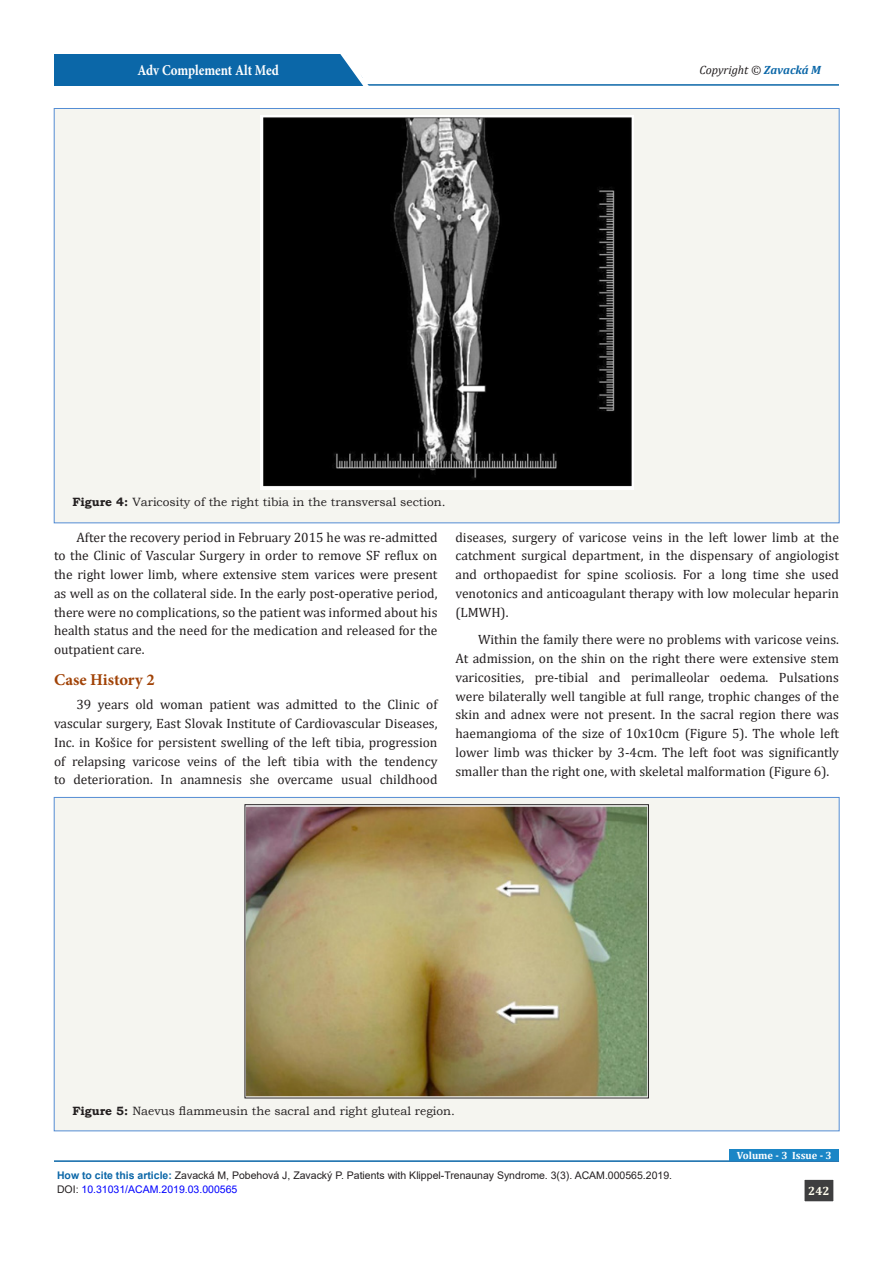
<style>
.page{position:relative;width:893px;height:1263px;background:#fff}
.page>*{position:absolute;margin:0;border:0;box-sizing:border-box;transform-origin:0 0}
.t1{font:700 16.5px "Minion Pro";color:#a14307}
.t2{font:700 15px "Minion Pro";letter-spacing:-.005em;color:#fff;scale:.86 1}
.t3{font:13.5px/18.8px "Cambria";color:#231f20;text-align:justify}
.t4{font:12px "Bookman Old Style";color:#231f20}
.t5{font:italic 12px "Cambria";color:#231f20}
.t6{font:700 12px "Cambria";color:#fffdee}
.t7{font:10.5px "Arial";color:#231f20}
.t8{font:10.5px "Arial";color:#00f}
.t9{font:700 10.5px "Cambria";color:#fff}
.s1{font-weight:700;color:#0b67a8}
.s2{font-weight:700}
.s3{color:#231f20}
</style>
<div class="page">
<hr style="left:54px;top:1160px;width:785px;height:2px;background:#0b67a8">
<div style="left:804px;top:1179px;width:30px;height:23px;background:#3e3e3f"></div>
<div style="left:804px;top:1179px;width:30px;height:23px;border:1px solid #fff"></div>
<hr style="left:206px;top:84px;width:633px;height:2px;background:#0b67a8">
<div style="left:54px;top:54px;width:308px;height:32px;background:#0b67a8"></div>
<svg style="left:340px;top:54px;width:34px;height:32px"></svg>
<div style="left:730px;top:1149px;width:109px;height:12px;background:#1b86c6"></div>
<div style="left:54px;top:108px;width:785px;height:415px;background:#f5f5f0"></div>
<img style="left:260px;top:116px;width:373px;height:374px">
<div style="left:54px;top:797px;width:785px;height:334px;background:#f5f5f0"></div>
<img style="left:247px;top:806px;width:400px;height:290px">
<div style="left:245px;top:804px;width:404px;height:294px;border:1px solid #231f20"></div>
<p class="t2" style="left:137px;top:60px;width:166px">Adv Complement Alt Med</p>
<p class="t5" style="left:699px;top:61px;width:123px">Copyright © <span class="s1">Zavacká M</span></p>
<p class="t4" style="left:72px;top:494px;width:375px"><span class="s2">Figure 4:</span> Varicosity of the right tibia in the transversal section.</p>
<p class="t3" style="left:54px;top:527px;width:385px;text-indent:22px">After the recovery period in February 2015 he was re-admitted to the Clinic of Vascular Surgery in order to remove SF reflux on the right lower limb, where extensive stem varices were present as well as on the collateral side. In the early post-operative period, there were no complications, so the patient was informed about his health status and the need for the medication and released for the outpatient care.</p>
<p class="t1" style="left:54px;top:668px;width:102px">Case History 2</p>
<p class="t3" style="left:54px;top:695px;width:385px;text-indent:22px">39 years old woman patient was admitted to the Clinic of vascular surgery, East Slovak Institute of Cardiovascular Diseases, Inc. in Košice for persistent swelling of the left tibia, progression of relapsing varicose veins of the left tibia with the tendency to deterioration. In anamnesis she overcame usual childhood</p>
<p class="t3" style="left:455px;top:527px;width:385px">diseases, surgery of varicose veins in the left lower limb at the catchment surgical department, in the dispensary of angiologist and orthopaedist for spine scoliosis. For a long time she used venotonics and anticoagulant therapy with low molecular heparin (LMWH).</p>
<p class="t3" style="left:455px;top:630px;width:385px;text-indent:22px">Within the family there were no problems with varicose veins.<br>At admission, on the shin on the right there were extensive stem varicosities, pre-tibial and perimalleolar oedema. Pulsations were bilaterally well tangible at full range, trophic changes of the skin and adnex were not present. In the sacral region there was haemangioma of the size of 10x10cm (Figure 5). The whole left lower limb was thicker by 3-4cm. The left foot was significantly smaller than the right one, with skeletal malformation (Figure 6).</p>
<p class="t4" style="left:72px;top:1103px;width:384px"><span class="s2">Figure 5:</span> Naevus flammeusin the sacral and right gluteal region.</p>
<p class="t7" style="left:57px;top:1168px;width:617px"><span class="s1">How to cite this article:</span> Zavacká M, Pobehová J, Zavacký P. Patients with Klippel-Trenaunay Syndrome. 3(3). ACAM.000565.2019.</p>
<p class="t8" style="left:57px;top:1182px;width:182px"><span class="s3">DOI:</span> 10.31031/ACAM.2019.03.000565</p>
<p class="t9" style="left:737px;top:1147px;width:96px">Volume - 3 Issue - 3</p>
<p class="t6" style="left:808px;top:1183px;width:23px">242</p>
</div>
